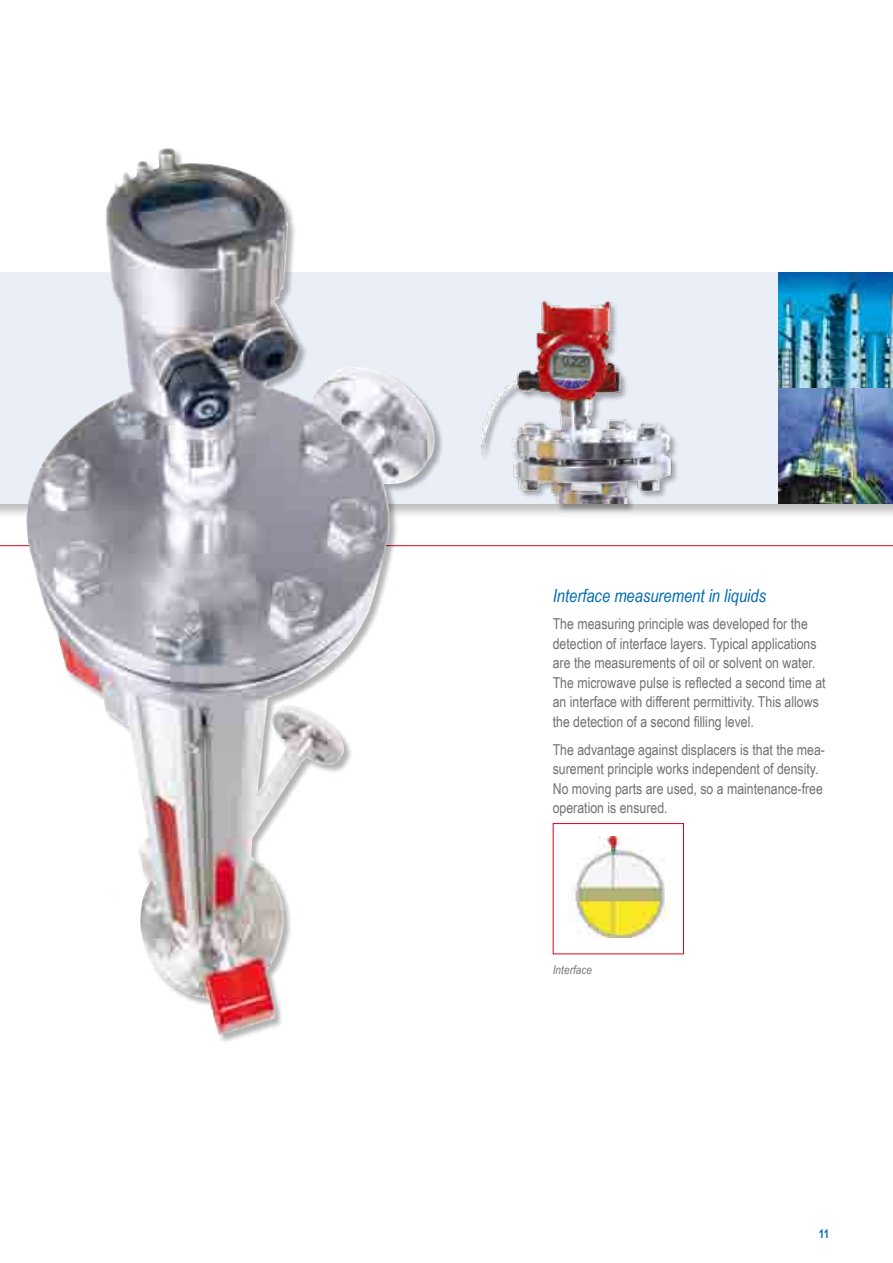
<style>
.page{position:relative;width:893px;height:1263px;background:#fff}
.page>*{position:absolute;margin:0;border:0;box-sizing:border-box;transform-origin:0 0}
.t1{font:italic 18px "Arial Narrow";color:#006ab3}
.t2{font:15px/19.5px "Arial Narrow";color:#707172}
.t3{font:italic 12px "Arial Narrow";letter-spacing:.01em;color:#707172}
.t4{font:700 12px "Arial Narrow";color:#006ab3}
</style>
<div class="page">
<hr style="left:0;top:545px;width:893px;height:1px;background:#e20020">
<div style="left:0;top:270px;width:893px;height:248px;background:#000;opacity:.25"></div>
<div style="left:0;top:272px;width:893px;height:232px;background:#eaeef7"></div>
<div style="left:27px;top:148px;width:416px;height:895px;background:#000;opacity:.3"></div>
<img style="left:106px;top:149px;width:58px;height:237px">
<img style="left:570px;top:837px;width:101px;height:100px">
<div style="left:481px;top:301px;width:198px;height:212px;background:#000;opacity:.3"></div>
<img style="left:481px;top:270px;width:199px;height:234px">
<div style="left:553px;top:823px;width:131px;height:131px;border:1px solid #e2001a"></div>
<img style="left:778px;top:388px;width:115px;height:116px">
<img style="left:778px;top:272px;width:115px;height:116px">
<p class="t1" style="left:553px;top:583px;width:215px">Interface measurement in liquids</p>
<p class="t2" style="left:553px;top:613px;width:274px">The measuring principle was developed for the detection of interface layers. Typical applications are the measurements of oil or solvent on water.<br>The microwave pulse is reflected a second time at an interface with different permittivity. This allows the detection of a second filling level.</p>
<p class="t2" style="left:553px;top:739px;width:274px">The advantage against displacers is that the mea&shy;surement principle works independent of density.<br>No moving parts are used, so a maintenance-free operation is ensured.</p>
<p class="t3" style="left:553px;top:961px;width:41px">Interface</p>
<p class="t4" style="left:819px;top:1226px;width:12px">11</p>
</div>
